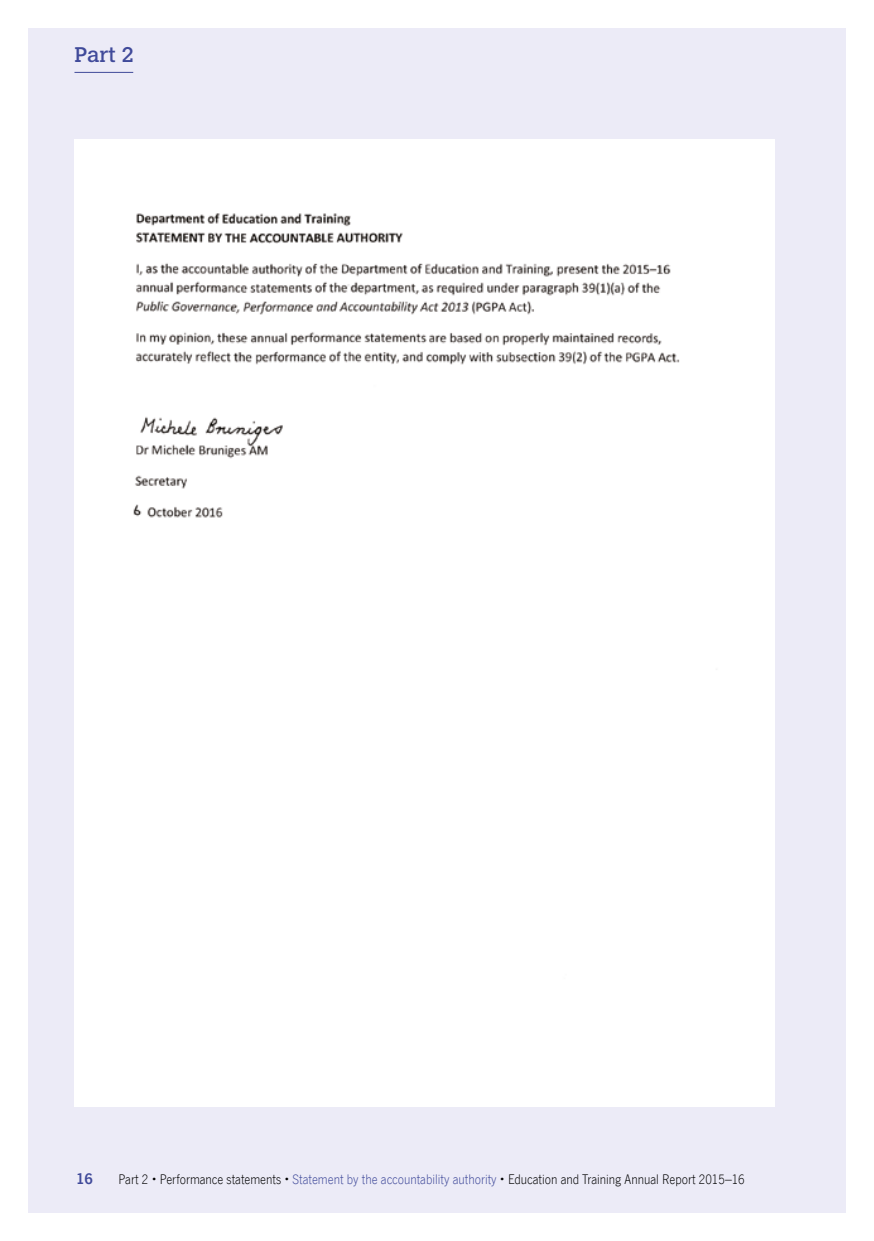
<style>
.page{position:relative;width:874px;height:1241px;background:#fff}
.page>*{position:absolute;margin:0;border:0;box-sizing:border-box;transform-origin:0 0}
.t1{font:21px "Calvert";color:#404a9a}
.t2{font:700 15.75px "News Gothic Com";color:#404a9a}
.t3{font:300 14px "News Gothic Com";color:#000}
.s1{color:#404a9a}
</style>
<div class="page">
<div style="left:25px;top:0;width:848px;height:1235px;background:#ecebf7"></div>
<div style="left:74px;top:139px;width:700px;height:967px;background:#fff"></div>
<img style="left:133px;top:213px;width:547px;height:305px">
<div style="left:0;top:0;width:873px;height:1240px;border:28px solid #fff"></div>
<hr style="left:74px;top:72px;width:59px;height:1px;background:#404a9a">
<p class="t1" style="left:74px;top:43px;width:61px">Part 2</p>
<p class="t2" style="left:76px;top:1169px;width:18px">16</p>
<p class="t3" style="left:118px;top:1171px;width:627px">Part 2 Performance statements <span class="s1">Statement by the accountability authority</span> Education and Training Annual Report 2015–16</p>
</div>
